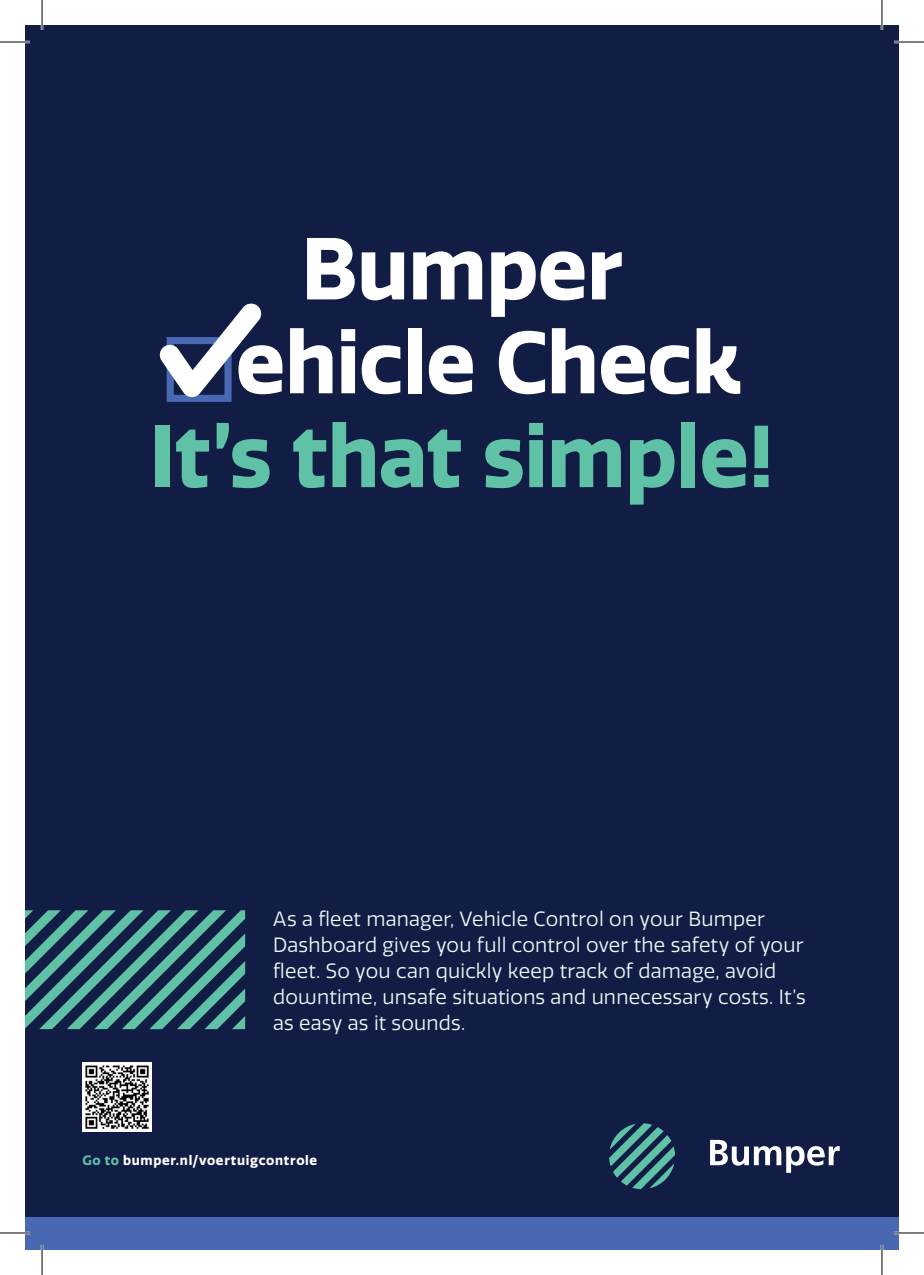
<style>
.page{position:relative;width:924px;height:1275px;background:#fff}
.page>*{position:absolute;margin:0;border:0;box-sizing:border-box;transform-origin:0 0}
.t1{font:700 85.2px/93.8px "Quatro";letter-spacing:-.01em;color:#fff;text-align:center}
.t2{font:20px/26px "Quatro";letter-spacing:.01em;color:#eef8f5}
.t3{font:700 13.2px "Quatro";letter-spacing:.05em;color:#fff}
.s1{color:#121d46}
.s2{color:#5fc2a6}
</style>
<div class="page">
<div style="left:25px;top:25px;width:873px;height:1225px;background:#121d46"></div>
<div style="left:25px;top:1217px;width:873px;height:33px;background:#4869b2"></div>
<svg style="left:25px;top:910px;width:220px;height:119px"></svg>
<svg style="left:609px;top:1123px;width:65px;height:66px"></svg>
<svg style="left:710px;top:1140px;width:129px;height:32px"></svg>
<img style="left:82px;top:1062px;width:70px;height:69px">
<div style="left:166px;top:337px;width:65px;height:65px;border:7px solid #4869b2"></div>
<svg style="left:159px;top:303px;width:103px;height:94px"></svg>
<hr style="left:0;top:41px;width:30px;height:2px;background:#fff">
<hr style="left:893px;top:41px;width:30px;height:2px;background:#fff">
<hr style="left:0;top:1231px;width:30px;height:3px;background:#fff">
<hr style="left:893px;top:1231px;width:30px;height:3px;background:#fff">
<hr style="left:41px;top:0;width:2px;height:30px;background:#fff">
<hr style="left:41px;top:1245px;width:2px;height:30px;background:#fff">
<hr style="left:880px;top:0;width:2px;height:30px;background:#fff">
<hr style="left:880px;top:1245px;width:2px;height:30px;background:#fff">
<hr style="left:0;top:42px;width:30px;height:1px;background:#000">
<hr style="left:893px;top:42px;width:30px;height:1px;background:#000">
<hr style="left:0;top:1232px;width:30px;height:1px;background:#000">
<hr style="left:893px;top:1232px;width:30px;height:1px;background:#000">
<hr style="left:42px;top:0;width:1px;height:30px;background:#000">
<hr style="left:42px;top:1245px;width:1px;height:30px;background:#000">
<hr style="left:881px;top:0;width:1px;height:30px;background:#000">
<hr style="left:881px;top:1245px;width:1px;height:30px;background:#000">
<h1 class="t1" style="left:149px;top:223px;width:626px">Bumper<br><span class="s1">V</span>ehicle Check<br><span class="s2">It’s that simple!</span></h1>
<p class="t2" style="left:273px;top:906px;width:534px">As a fleet manager, Vehicle Control on your Bumper Dashboard gives you full control over the safety of your fleet. So you can quickly keep track of damage, avoid downtime, unsafe situations and unnecessary costs. It’s as easy as it sounds.</p>
<p class="t3" style="left:82px;top:1152px;width:236px"><span class="s2">Go to</span> bumper.nl/voertuigcontrole</p>
</div>
